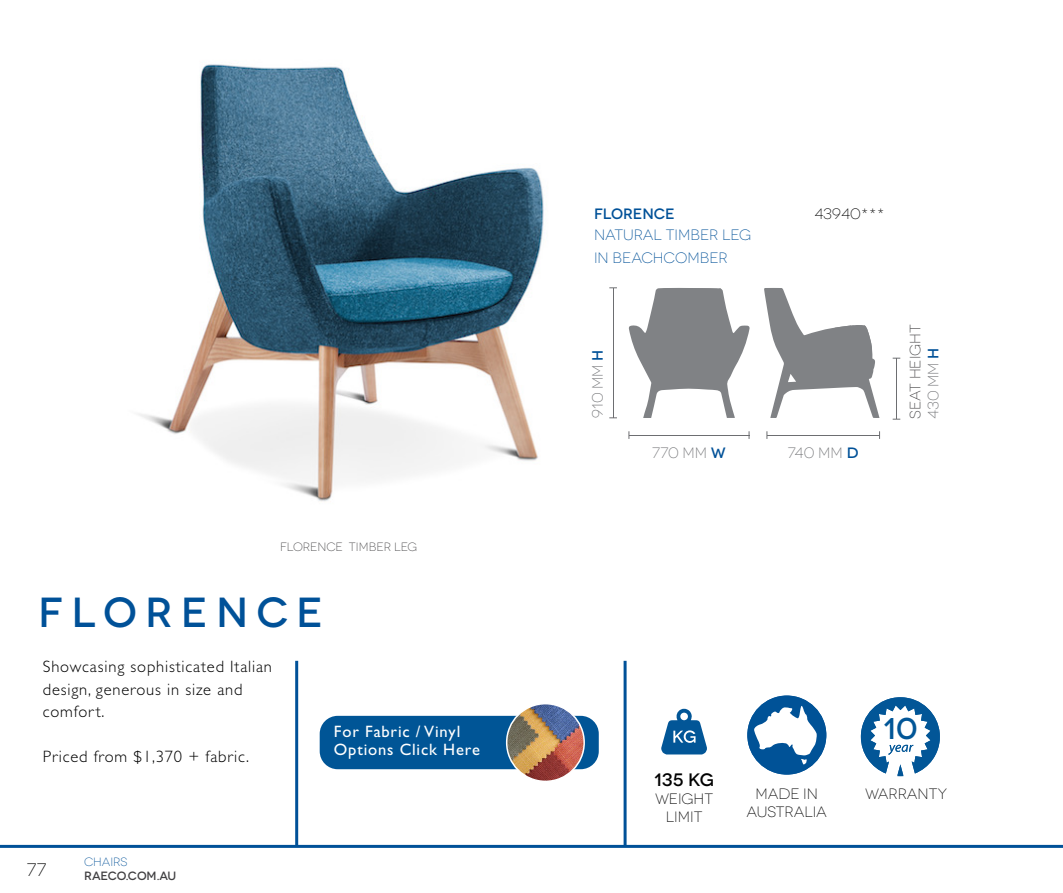
<style>
.page{position:relative;width:1063px;height:893px;background:#fff}
.page>*{position:absolute;margin:0;border:0;box-sizing:border-box;transform-origin:0 0}
.t1{font:500 42px "Novecentowide";letter-spacing:.195em;color:#005198}
.t2{font:500 30px "Novecentowide";color:#025697}
.t3{font:500 18px "Novecentowide";color:#000}
.t4{font:300 18px "Novecentowide";color:#000}
.t5{font:300 16.5px/22.5px "Gill Sans Std";letter-spacing:.05em;color:#000}
.t6{font:16.5px/18.5px "Gill Sans Std";letter-spacing:.05em;color:#fff}
.t7{font:300 15px/18px "Novecentowide";color:#000;text-align:center}
.t8{font:300 15px/23px "Novecentowide";color:#005198}
.t9{font:300 15px "Novecentowide";color:#6d6e71}
.t10{font:300 15px/18px "Novecentowide";color:#414042}
.t11{font:500 15px "Novecentowide";letter-spacing:-.005em;color:#005198}
.t12{font:300 12px "Novecentowide";color:#414042}
.t13{font:500 12px "Novecentowide";letter-spacing:-.01em;color:#414042}
.t14{font:300 12px "Novecentowide";letter-spacing:-.005em;color:#005198}
.s1{font-weight:500;color:#005198}
.s2{color:#6d6e71}
</style>
<div class="page">
<hr style="left:0;top:845px;width:1063px;height:3px;background:#005198">
<img style="left:138px;top:64px;width:406px;height:438px">
<hr style="left:295px;top:661px;width:3px;height:185px;background:#005198">
<hr style="left:624px;top:661px;width:3px;height:185px;background:#005198">
<svg style="left:861px;top:697px;width:79px;height:79px"></svg>
<svg style="left:748px;top:697px;width:77px;height:76px"></svg>
<hr style="left:613px;top:288px;width:1px;height:130px;background:#6d6e71">
<hr style="left:629px;top:435px;width:120px;height:1px;background:#6d6e71">
<hr style="left:896px;top:358px;width:1px;height:61px;background:#6d6e71">
<hr style="left:767px;top:435px;width:113px;height:1px;background:#6d6e71">
<svg style="left:629px;top:288px;width:121px;height:130px"></svg>
<svg style="left:764px;top:288px;width:116px;height:130px"></svg>
<svg style="left:661px;top:709px;width:46px;height:45px"></svg>
<div style="left:320px;top:716px;width:279px;height:53px;background:#005596;border-radius:18px"></div>
<img style="left:507px;top:704px;width:77px;height:77px;border-radius:39px">
<div style="left:506px;top:703px;width:79px;height:79px;border:2px solid #fff;border-radius:50%"></div>
<p class="t12" style="left:280px;top:540px;width:139px">FLORENCE TIMBER LEG</p>
<h1 class="t1" style="left:38px;top:587px;width:286px">FLORENCE</h1>
<p class="t5" style="left:43px;top:655px;width:231px">Showcasing sophisticated Italian design, generous in size and comfort.</p>
<p class="t5" style="left:43px;top:745px;width:208px">Priced from $1,370 + fabric.</p>
<p class="t6" style="left:334px;top:722px;width:148px">For Fabric / Vinyl<br>Options Click Here</p>
<p class="t4" style="left:27px;top:859px;width:21px">77</p>
<p class="t14" style="left:84px;top:855px;width:45px">CHAIRS</p>
<p class="t13" style="left:84px;top:869px;width:94px">RAECO.COM.AU</p>
<p class="t11" style="left:594px;top:205px;width:82px">FLORENCE</p>
<p class="t7" style="left:814px;top:205px;width:72px">43940***</p>
<p class="t8" style="left:594px;top:223px;width:159px">NATURAL TIMBER LEG<br>IN BEACHCOMBER</p>
<p class="t9" style="left:589px;top:418px;width:70px;rotate:-90deg">910 MM <span class="s1">H</span></p>
<p class="t9" style="left:652px;top:444px;width:76px">770 MM <span class="s1">W</span></p>
<p class="t9" style="left:788px;top:444px;width:72px">740 MM <span class="s1">D</span></p>
<p class="t10" style="left:906px;top:419px;width:96px;rotate:-90deg">SEAT HEIGHT<br><span class="s2">430 MM</span> <span class="s1">H</span></p>
<p class="t3" style="left:654px;top:769px;width:61px">135 KG</p>
<p class="t7" style="left:655px;top:790px;width:60px">WEIGHT<br>LIMIT</p>
<h2 class="t2" style="left:883px;top:711px;width:36px">10</h2>
<p class="t7" style="left:747px;top:785px;width:82px">MADE IN<br>AUSTRALIA</p>
<p class="t7" style="left:865px;top:785px;width:83px">WARRANTY</p>
</div>
